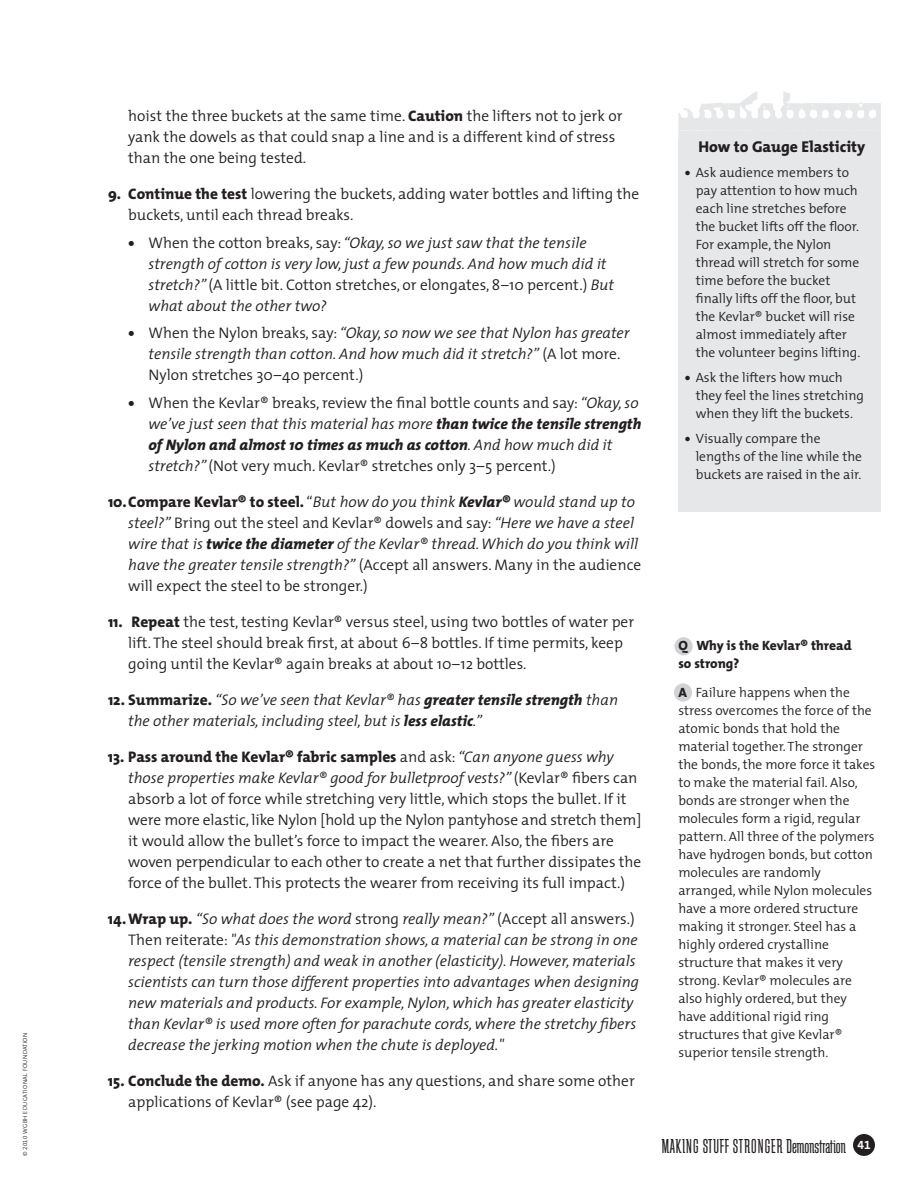
<style>
.page{position:relative;width:918px;height:1188px;background:#fff}
.page>*{position:absolute;margin:0;border:0;box-sizing:border-box;transform-origin:0 0}
.t1{font:21px "Schindler";letter-spacing:.03em;color:#231f20}
.SIDEBAR_HEAD{font:800 15.75px "The Mix";color:#231f20}
.TEXT_NUMBERS{font:300 15.3px/21px "The Mix";color:#231f20}
.TEXT_NUMBERS-2{font:italic 300 15.3px/21px "The Mix";color:#231f20}
.TEXT_BULLET_FOR_NUMB{font:italic 300 15.3px/21px "The Mix";color:#231f20}
.TEXT_BULLET_FOR_NUMB-2{font:300 15.3px/21px "The Mix";color:#231f20}
.SIDEBAR_TEXT{font:300 13.5px/18px "The Mix";color:#231f20}
.SIDEBAR_BULLET{font:300 13.5px/18px "The Mix";color:#231f20}
.SIDEBAR_TEXT-2{font:800 13.5px/18px "The Mix";color:#231f20}
.t2{font:12px "The Mix Bold Expert";color:#fff}
.t3{font:300 6px "The Mix";letter-spacing:.05em;color:#231f20}
.s1{font-family:"The Mix Semi Light Expert";font-weight:400}
.s2{font-weight:800}
.s3{font-weight:800;font-style:normal}
.s4{font-style:normal}
.s5{font-style:italic}
.s6{font-weight:800;font-style:italic}
</style>
<div class="page">
<div style="left:853px;top:1134px;width:22px;height:22px;background:#231f20;border-radius:50%"></div>
<div style="left:678px;top:139px;width:203px;height:372px;background:#e6e7e9"></div>
<svg style="left:678px;top:91px;width:203px;height:48px"></svg>
<div style="left:674px;top:683px;width:18px;height:19px;background:#d1d2d4;border-radius:50%"></div>
<div style="left:674px;top:637px;width:19px;height:18px;background:#d1d2d4;border-radius:50%"></div>
<p class="t3" style="left:20px;top:1156px;width:125px;rotate:-90deg">© <span class="s1">2010</span> WGBH EDUCATIONAL FOUNDATION</p>
<p class="TEXT_NUMBERS" style="left:128px;top:105px;width:496px">hoist the three buckets at the same time. <span class="s2">Caution</span> the lifters not to jerk or yank the dowels as that could snap a line and is a different kind of stress than the one being tested.</p>
<p class="TEXT_NUMBERS" style="left:128px;top:183px;width:513px;text-indent:-20px"><span class="s2">9. Continue the test</span> lowering the buckets, adding water bottles and lifting the buckets, until each thread breaks.</p>
<p class="TEXT_BULLET_FOR_NUMB" style="left:148px;top:231px;width:467px;text-indent:-20px"><span class="s3">•</span> <span class="s4">When the cotton breaks, say:</span> “Okay, so we just saw that the tensile strength of cotton is very low, just a few pounds. And how much did it stretch?” <span class="s4">(A little bit. Cotton stretches, or elongates, 8–10 percent.)</span> But what about the other two?</p>
<p class="TEXT_BULLET_FOR_NUMB" style="left:148px;top:322px;width:483px;text-indent:-20px"><span class="s3">•</span> <span class="s4">When the Nylon breaks, say:</span> “Okay, so now we see that Nylon has greater tensile strength than cotton. And how much did it stretch?” <span class="s4">(A lot more.<br>Nylon stretches 30–40 percent.)</span></p>
<p class="TEXT_BULLET_FOR_NUMB-2" style="left:148px;top:392px;width:494px;text-indent:-20px"><span class="s2">•</span> When the Kevlar® breaks, review the final bottle counts and say: <span class="s5">“Okay, so we’ve just seen that this material has more</span> <span class="s6">than twice the tensile strength of Nylon and almost 10 times as much as cotton</span><span class="s5">. And how much did it stretch?”</span> (Not very much. Kevlar® stretches only 3–5 percent.)</p>
<p class="TEXT_NUMBERS-2" style="left:128px;top:491px;width:514px;text-indent:-20px"><span class="s3">10.Compare Kevlar® to steel.</span> <span class="s4">“</span>But how do you think <span class="s2">Kevlar®</span> would stand up to steel?” <span class="s4">Bring out the steel and Kevlar® dowels and say:</span> “Here we have a steel wire that is <span class="s2">twice the diameter</span> of the Kevlar® thread. Which do you think will have the greater tensile strength?” <span class="s4">(Accept all answers. Many in the audience will expect the steel to be stronger.)</span></p>
<p class="TEXT_NUMBERS" style="left:128px;top:611px;width:507px;text-indent:-20px"><span class="s2">11. Repeat</span> the test, testing Kevlar® versus steel, using two bottles of water per lift. The steel should break first, at about 6–8 bottles. If time permits, keep going until the Kevlar® again breaks at about 10–12 bottles.</p>
<p class="TEXT_NUMBERS-2" style="left:128px;top:689px;width:491px;text-indent:-20px"><span class="s3">12. Summarize.</span> “So we’ve seen that Kevlar® has <span class="s2">greater tensile strength</span> than the other materials, including steel, but is <span class="s2">less elastic</span>.”</p>
<p class="TEXT_NUMBERS" style="left:128px;top:746px;width:515px;text-indent:-20px"><span class="s2">13. Pass around the Kevlar® fabric samples</span> and ask: <span class="s5">“Can anyone guess why those properties make Kevlar® good for bulletproof vests?”</span> (Kevlar® fibers can absorb a lot of force while stretching very little, which stops the bullet. If it were more elastic, like Nylon [hold up the Nylon pantyhose and stretch them] it would allow the bullet’s force to impact the wearer. Also, the fibers are woven perpendicular to each other to create a net that further dissipates the force of the bullet. This protects the wearer from receiving its full impact.)</p>
<p class="TEXT_NUMBERS-2" style="left:128px;top:908px;width:512px;text-indent:-20px"><span class="s3">14.Wrap up.</span> “So what does the word <span class="s4">strong</span> really mean?” <span class="s4">(Accept all answers.)<br>Then reiterate:</span> "As this demonstration shows, a material can be strong in one respect (tensile strength) and weak in another (elasticity). However, materials scientists can turn those different properties into advantages when designing new materials and products. For example, Nylon, which has greater elasticity than Kevlar® is used more often for parachute cords, where the stretchy fibers decrease the jerking motion when the chute is deployed."</p>
<p class="TEXT_NUMBERS" style="left:128px;top:1070px;width:508px;text-indent:-20px"><span class="s2">15. Conclude the demo.</span> Ask if anyone has any questions, and share some other applications of Kevlar® (see page 42).</p>
<p class="SIDEBAR_HEAD" style="left:698px;top:134px;width:168px">How to Gauge Elasticity</p>
<p class="SIDEBAR_BULLET" style="left:696px;top:163px;width:166px;text-indent:-11px"><span class="s2">•</span> Ask audience members to pay attention to how much each line stretches before the bucket lifts off the floor.<br>For example, the Nylon thread will stretch for some time before the bucket finally lifts off the floor, but the Kevlar® bucket will rise almost immediately after the volunteer begins lifting.</p>
<p class="SIDEBAR_BULLET" style="left:696px;top:368px;width:170px;text-indent:-11px"><span class="s2">•</span> Ask the lifters how much they feel the lines stretching when they lift the buckets.</p>
<p class="SIDEBAR_BULLET" style="left:696px;top:429px;width:168px;text-indent:-11px"><span class="s2">•</span> Visually compare the lengths of the line while the buckets are raised in the air.</p>
<p class="SIDEBAR_TEXT-2" style="left:678px;top:636px;width:175px">Q Why is the Kevlar® thread so strong?</p>
<p class="SIDEBAR_TEXT" style="left:678px;top:683px;width:198px"><span class="s2">A</span> Failure happens when the stress overcomes the force of the atomic bonds that hold the material together. The stronger the bonds, the more force it takes to make the material fail. Also, bonds are stronger when the molecules form a rigid, regular pattern. All three of the polymers have hydrogen bonds, but cotton molecules are randomly arranged, while Nylon molecules have a more ordered structure making it stronger. Steel has a highly ordered crystalline structure that makes it very strong. Kevlar® molecules are also highly ordered, but they have additional rigid ring structures that give Kevlar® superior tensile strength.</p>
<p class="t1" style="left:662px;top:1135px;width:185px">MAKING STUFF STRONGER Demonstration</p>
<p class="t2" style="left:857px;top:1135px;width:15px">41</p>
</div>
